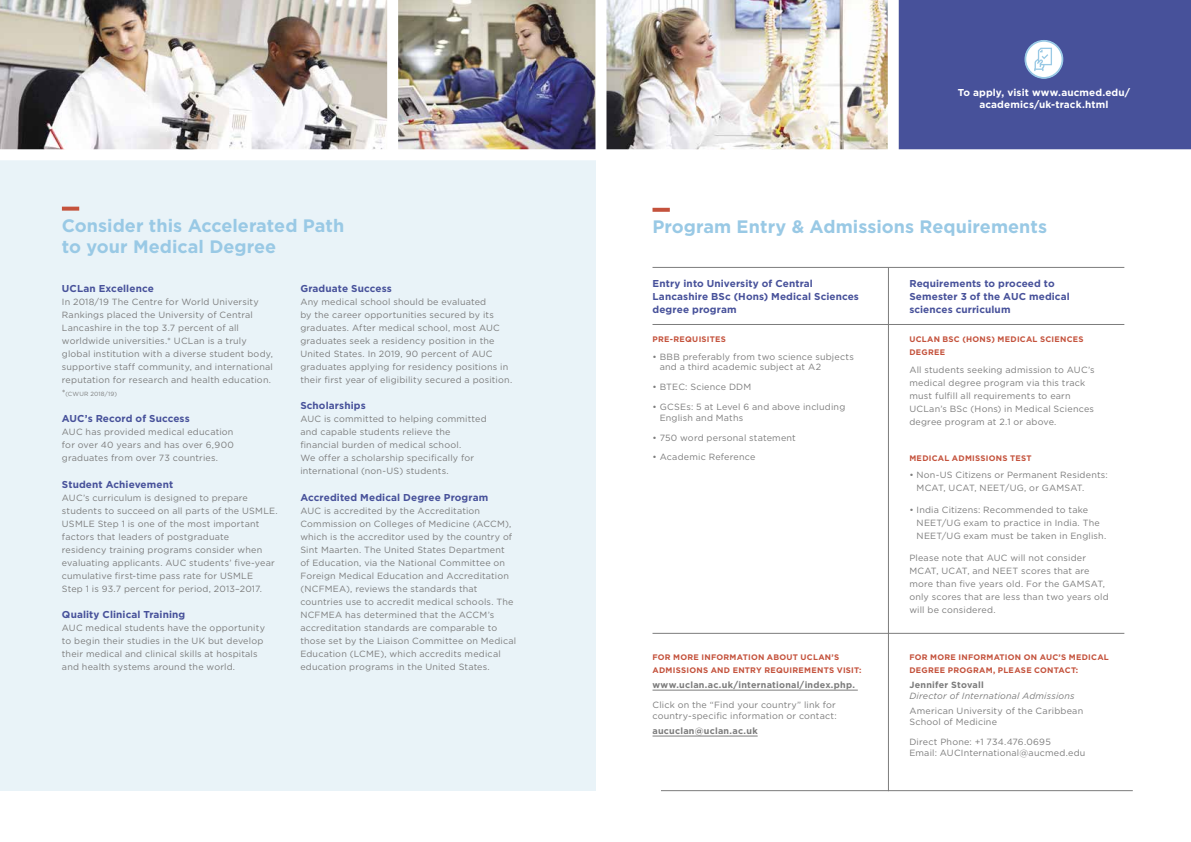
<style>
.page{position:relative;width:1191px;height:842px;background:#fff}
.page>*{position:absolute;margin:0;border:0;box-sizing:border-box;transform-origin:0 0}
.t1{font:700 18px/21px "Gotham HTF";color:#99c9e5}
.t2{font:700 10px/13px "Gotham HTF";letter-spacing:.01em;color:#47519a}
.t3{font:700 10px/12px "Gotham HTF";letter-spacing:.01em;color:#fff;text-align:center}
.t4{font:9px/13px "Gotham HTF";letter-spacing:.02em;color:#7c7c7c}
.t5{font:700 9px "Gotham HTF";letter-spacing:.025em;color:#7c7c7c}
.t6{font:italic 9px "Gotham HTF";letter-spacing:.015em;color:#7c7c7c}
.t7{font:700 8px/13px "Gotham HTF";letter-spacing:.035em;color:#c4523c}
.t8{font:6px "Gotham HTF";letter-spacing:.04em;color:#7c7c7c}
.s1{font-size:9px}
</style>
<div class="page">
<div style="left:0;top:155px;width:595px;height:635px;background:#e9f3f8"></div>
<img style="left:0;top:0;width:595px;height:149px">
<div style="left:387px;top:0;width:11px;height:157px;background:#fff"></div>
<img style="left:606px;top:0;width:282px;height:149px">
<svg style="left:62px;top:207px;width:17px;height:4px"></svg>
<div style="left:897px;top:0;width:294px;height:155px;background:#47519a"></div>
<svg style="left:1024px;top:40px;width:40px;height:39px"></svg>
<svg style="left:652px;top:208px;width:18px;height:4px"></svg>
<hr style="left:652px;top:267px;width:472px;height:1px;background:#7c7c7c">
<hr style="left:652px;top:324px;width:472px;height:1px;background:#7c7c7c">
<hr style="left:652px;top:633px;width:472px;height:1px;background:#7c7c7c">
<hr style="left:888px;top:267px;width:1px;height:524px;background:#7c7c7c">
<hr style="left:661px;top:790px;width:472px;height:1px;background:#7c7c7c">
<hr style="left:652px;top:690px;width:206px;height:1px;background:#7c7c7c">
<hr style="left:652px;top:736px;width:106px;height:1px;background:#7c7c7c">
<div style="left:0;top:149px;width:1191px;height:11px;background:#fff"></div>
<div style="left:888px;top:0;width:11px;height:155px;background:#fff"></div>
<h1 class="t1" style="left:62px;top:214px;width:284px">Consider this Accelerated Path to your Medical Degree</h1>
<p class="t2" style="left:62px;top:281px;width:93px">UCLan Excellence</p>
<p class="t4" style="left:62px;top:295px;width:213px">In 2018/19 The Centre for World University Rankings placed the University of Central Lancashire in the top 3.7 percent of all worldwide universities.* UCLan is a truly global institution with a diverse student body, supportive staff community, and international reputation for research and health education.</p>
<p class="t8" style="left:62px;top:390px;width:57px"><span class="s1">*</span>(CWUR 2018/19)</p>
<p class="t2" style="left:62px;top:412px;width:129px">AUC’s Record of Success</p>
<p class="t4" style="left:62px;top:425px;width:173px;text-align:justify">AUC has provided medical education for over 40 years and has over 6,900 graduates from over 73 countries.</p>
<p class="t2" style="left:62px;top:477px;width:113px">Student Achievement</p>
<p class="t4" style="left:62px;top:491px;width:217px">AUC’s curriculum is designed to prepare students to succeed on all parts of the USMLE.<br>USMLE Step 1 is one of the most important factors that leaders of postgraduate<br>residency training programs consider when evaluating applicants. AUC students’ five-year cumulative first-time pass rate for USMLE<br>Step 1 is 93.7 percent for period, 2013–2017.</p>
<p class="t2" style="left:62px;top:608px;width:125px">Quality Clinical Training</p>
<p class="t4" style="left:62px;top:621px;width:205px">AUC medical students have the opportunity to begin their studies in the UK but develop their medical and clinical skills at hospitals and health systems around the world.</p>
<p class="t2" style="left:300px;top:281px;width:93px">Graduate Success</p>
<p class="t4" style="left:300px;top:295px;width:213px">Any medical school should be evaluated<br>by the career opportunities secured by its graduates. After medical school, most AUC graduates seek a residency position in the United States. In 2019, 90 percent of AUC graduates applying for residency positions in their first year of eligibility secured a position.</p>
<p class="t2" style="left:300px;top:399px;width:67px">Scholarships</p>
<p class="t4" style="left:300px;top:412px;width:188px">AUC is committed to helping committed and capable students relieve the financial burden of medical school.<br>We offer a scholarship specifically for international (non-US) students.</p>
<p class="t2" style="left:300px;top:490px;width:189px">Accredited Medical Degree Program</p>
<p class="t4" style="left:300px;top:504px;width:217px">AUC is accredited by the Accreditation Commission on Colleges of Medicine (ACCM), which is the accreditor used by the country of Sint Maarten. The United States Department<br>of Education, via the National Committee on Foreign Medical Education and Accreditation (NCFMEA), reviews the standards that countries use to accredit medical schools. The NCFMEA has determined that the ACCM’s accreditation standards are comparable to those set by the Liaison Committee on Medical Education (LCME), which accredits medical education programs in the United States.</p>
<p class="t3" style="left:958px;top:87px;width:174px">To apply, visit www.aucmed.edu/ academics/uk-track.html</p>
<h1 class="t1" style="left:652px;top:216px;width:396px">Program Entry &amp; Admissions Requirements</h1>
<p class="t2" style="left:652px;top:277px;width:208px">Entry into University of Central<br>Lancashire BSc (Hons) Medical Sciences degree program</p>
<p class="t7" style="left:652px;top:332px;width:75px">PRE-REQUISITES</p>
<p class="t4" style="left:660px;top:351px;width:196px;line-height:10.8px;text-indent:-7px">• BBB preferably from two science subjects and a third academic subject at A2</p>
<p class="t4" style="left:652px;top:380px;width:100px">• BTEC: Science DDM</p>
<p class="t4" style="left:660px;top:401px;width:187px;line-height:10.8px;text-indent:-7px">• GCSEs: 5 at Level 6 and above including<br>English and Maths</p>
<p class="t4" style="left:652px;top:431px;width:145px">• 750 word personal statement</p>
<p class="t4" style="left:652px;top:450px;width:104px">• Academic Reference</p>
<p class="t7" style="left:652px;top:650px;width:210px">FOR MORE INFORMATION ABOUT UCLAN’S<br>ADMISSIONS AND ENTRY REQUIREMENTS VISIT:</p>
<p class="t5" style="left:652px;top:679px;width:204px">www.uclan.ac.uk/international/index.php.</p>
<p class="t4" style="left:652px;top:699px;width:186px;line-height:10.8px">Click on the “Find your country” link for country-specific information or contact:</p>
<p class="t5" style="left:652px;top:725px;width:107px">aucuclan@uclan.ac.uk</p>
<p class="t2" style="left:909px;top:277px;width:162px">Requirements to proceed to<br>Semester 3 of the AUC medical sciences curriculum</p>
<p class="t7" style="left:909px;top:332px;width:176px">UCLAN BSC (HONS) MEDICAL SCIENCES<br>DEGREE</p>
<p class="t4" style="left:909px;top:363px;width:187px">All students seeking admission to AUC’s medical degree program via this track must fulfill all requirements to earn UCLan’s BSc (Hons) in Medical Sciences degree program at 2.1 or above.</p>
<p class="t7" style="left:909px;top:451px;width:124px">MEDICAL ADMISSIONS TEST</p>
<p class="t4" style="left:916px;top:468px;width:193px;text-indent:-7px">• Non-US Citizens or Permanent Residents:<br>MCAT, UCAT, NEET/UG, or GAMSAT.</p>
<p class="t4" style="left:916px;top:503px;width:191px;text-indent:-7px">• India Citizens: Recommended to take<br>NEET/UG exam to practice in India. The<br>NEET/UG exam must be taken in English.</p>
<p class="t4" style="left:909px;top:551px;width:201px">Please note that AUC will not consider MCAT, UCAT, and NEET scores that are more than five years old. For the GAMSAT, only scores that are less than two years old will be considered.</p>
<p class="t7" style="left:909px;top:650px;width:201px">FOR MORE INFORMATION ON AUC’S MEDICAL<br>DEGREE PROGRAM, PLEASE CONTACT:</p>
<p class="t5" style="left:909px;top:679px;width:76px">Jennifer Stovall</p>
<p class="t6" style="left:909px;top:691px;width:167px">Director of International Admissions</p>
<p class="t4" style="left:909px;top:705px;width:175px;line-height:10.8px">American University of the Caribbean<br>School of Medicine</p>
<p class="t4" style="left:909px;top:736px;width:178px;line-height:10.8px">Direct Phone: +1 734.476.0695<br>Email: AUCInternational@aucmed.edu</p>
</div>
